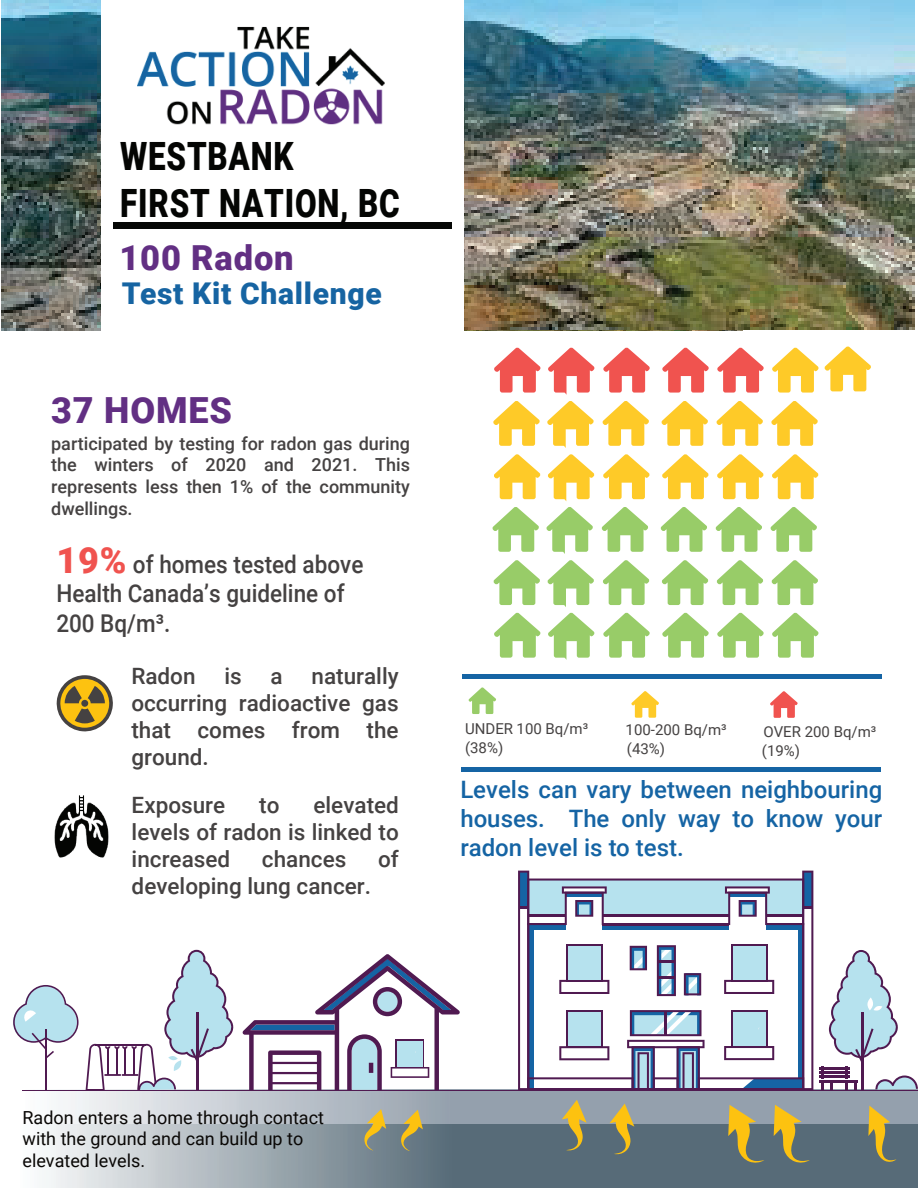
<style>
.page{position:relative;width:918px;height:1188px;background:#fff}
.page>*{position:absolute;margin:0;border:0;box-sizing:border-box;transform-origin:0 0}
.t1{font:900 39px/46.8px "Roboto";letter-spacing:.025em;color:#040503;scale:.8 1}
.t2{font:900 36px "Roboto";letter-spacing:.025em;color:#622f83}
.t3{font:900 34.5px "Roboto";letter-spacing:.025em;color:#622f83}
.t4{font:900 30px "Roboto";letter-spacing:.025em;color:#1664a2}
.t5{font:500 24.6px/29.4px "Roboto";color:#454242;scale:.92 1}
.t6{font:500 24px/28.8px "Roboto";color:#1564a4;text-align:justify}
.t7{font:500 22.5px/27px "Roboto";color:#454242;text-align:justify}
.t8{font:500 18px/21.6px "Roboto";color:#454242;text-align:justify}
.t9{font:18px/21.6px "Roboto";color:#090705}
.t10{font:15px/19.5px "Roboto";color:#454242}
.s1{font-weight:900;font-size:36px;color:#f0534f}
</style>
<div class="page">
<img style="left:1px;top:0;width:100px;height:330px">
<img style="left:464px;top:0;width:451px;height:330px">
<svg style="left:56px;top:675px;width:57px;height:57px"></svg>
<svg style="left:42px;top:1124px;width:876px;height:64px;background:#808f98"></svg>
<svg style="left:22px;top:1090px;width:896px;height:34px;background:#b0b9c2"></svg>
<hr style="left:819px;top:1067px;width:31px;height:2px;background:#501a51">
<hr style="left:819px;top:1071px;width:31px;height:2px;background:#501a51">
<hr style="left:819px;top:1075px;width:31px;height:2px;background:#501a51">
<hr style="left:819px;top:1080px;width:39px;height:2px;background:#501a51">
<svg style="left:822px;top:950px;width:96px;height:140px"></svg>
<hr style="left:23px;top:1090px;width:895px;height:1px;background:#501a51">
<hr style="left:45px;top:1030px;width:2px;height:60px;background:#501a51">
<svg style="left:13px;top:985px;width:66px;height:73px"></svg>
<svg style="left:86px;top:950px;width:149px;height:140px"></svg>
<svg style="left:774px;top:1105px;width:36px;height:58px;background:#9a925e"></svg>
<svg style="left:562px;top:1100px;width:25px;height:51px"></svg>
<svg style="left:242px;top:954px;width:218px;height:136px"></svg>
<svg style="left:518px;top:871px;width:295px;height:219px"></svg>
<svg style="left:364px;top:1109px;width:22px;height:42px"></svg>
<svg style="left:401px;top:1110px;width:22px;height:41px"></svg>
<svg style="left:728px;top:1105px;width:36px;height:58px;background:#9b925e"></svg>
<svg style="left:610px;top:1104px;width:24px;height:51px"></svg>
<svg style="left:468px;top:687px;width:28px;height:27px"></svg>
<svg style="left:631px;top:691px;width:28px;height:27px"></svg>
<svg style="left:770px;top:691px;width:28px;height:27px"></svg>
<img style="left:54px;top:795px;width:55px;height:63px">
<svg style="left:868px;top:1106px;width:29px;height:57px;background:#989160"></svg>
<div style="left:568px;top:946px;width:33px;height:34px;background:#b6e2ee"></div>
<img style="left:138px;top:26px;width:246px;height:99px">
<div style="left:113px;top:223px;width:339px;height:6px;background:#050705"></div>
<div style="left:462px;top:674px;width:419px;height:5px;background:#1564a4"></div>
<hr style="left:462px;top:768px;width:419px;height:4px;background:#1564a4">
<svg style="left:662px;top:347px;width:47px;height:46px"></svg>
<svg style="left:603px;top:347px;width:47px;height:46px"></svg>
<svg style="left:717px;top:347px;width:47px;height:46px"></svg>
<svg style="left:772px;top:346px;width:99px;height:47px"></svg>
<svg style="left:661px;top:401px;width:47px;height:45px"></svg>
<svg style="left:602px;top:401px;width:47px;height:45px"></svg>
<svg style="left:716px;top:401px;width:47px;height:45px"></svg>
<svg style="left:771px;top:401px;width:47px;height:45px"></svg>
<svg style="left:662px;top:454px;width:47px;height:45px"></svg>
<svg style="left:603px;top:454px;width:47px;height:45px"></svg>
<svg style="left:717px;top:454px;width:47px;height:45px"></svg>
<svg style="left:772px;top:454px;width:47px;height:45px"></svg>
<svg style="left:660px;top:507px;width:47px;height:45px"></svg>
<svg style="left:602px;top:507px;width:46px;height:45px"></svg>
<svg style="left:715px;top:507px;width:47px;height:45px"></svg>
<svg style="left:770px;top:507px;width:47px;height:45px"></svg>
<svg style="left:662px;top:560px;width:46px;height:45px"></svg>
<svg style="left:603px;top:560px;width:46px;height:45px"></svg>
<svg style="left:717px;top:560px;width:46px;height:45px"></svg>
<svg style="left:771px;top:560px;width:47px;height:45px"></svg>
<svg style="left:662px;top:613px;width:47px;height:45px"></svg>
<svg style="left:603px;top:613px;width:47px;height:45px"></svg>
<svg style="left:717px;top:613px;width:47px;height:45px"></svg>
<svg style="left:492px;top:347px;width:103px;height:313px"></svg>
<svg style="left:772px;top:613px;width:47px;height:45px"></svg>
<h1 class="t1" style="left:120px;top:131px;width:351px">WESTBANK<br>FIRST NATION, BC</h1>
<h3 class="t3" style="left:119px;top:233px;width:176px">100 Radon</h3>
<h3 class="t4" style="left:122px;top:273px;width:262px">Test Kit Challenge</h3>
<h2 class="t2" style="left:51px;top:385px;width:183px">37 HOMES</h2>
<p class="t8" style="left:51px;top:432px;width:360px">participated by testing for radon gas during the winters of 2020 and 2021. This represents less then 1% of the community dwellings.</p>
<p class="t5" style="left:56px;top:548px;width:335px"><span class="s1">19%</span> of homes tested above<br>Health Canada’s guideline of<br>200 Bq/m³.</p>
<p class="t7" style="left:131px;top:662px;width:269px;text-indent:180px">naturally occurring radioactive gas that comes from the ground.</p>
<p class="t7" style="left:132px;top:791px;width:95px">Exposure</p>
<p class="t7" style="left:259px;top:791px;width:22px">to</p>
<p class="t7" style="left:131px;top:662px;width:66px">Radon</p>
<p class="t7" style="left:224px;top:662px;width:19px">is</p>
<p class="t7" style="left:271px;top:662px;width:14px">a</p>
<p class="t7" style="left:132px;top:791px;width:269px;text-indent:182px">elevated levels of radon is linked to increased</p>
<p class="t7" style="left:262px;top:845px;width:86px">chances</p>
<p class="t7" style="left:378px;top:845px;width:22px">of</p>
<p class="t7" style="left:132px;top:872px;width:241px">developing lung cancer.</p>
<p class="t10" style="left:465px;top:718px;width:125px">UNDER 100 Bq/m³ (38%)</p>
<p class="t10" style="left:626px;top:719px;width:103px">100-200 Bq/m³ (43%)</p>
<p class="t10" style="left:762px;top:722px;width:116px;line-height:18.9px">OVER 200 Bq/m³ (19%)</p>
<p class="t6" style="left:460px;top:774px;width:424px">Levels can vary between neighbouring houses. The only way to know your radon level is to test.</p>
<p class="t9" style="left:23px;top:1106px;width:303px">Radon enters a home through contact with the ground and can build up to elevated levels.</p>
</div>
